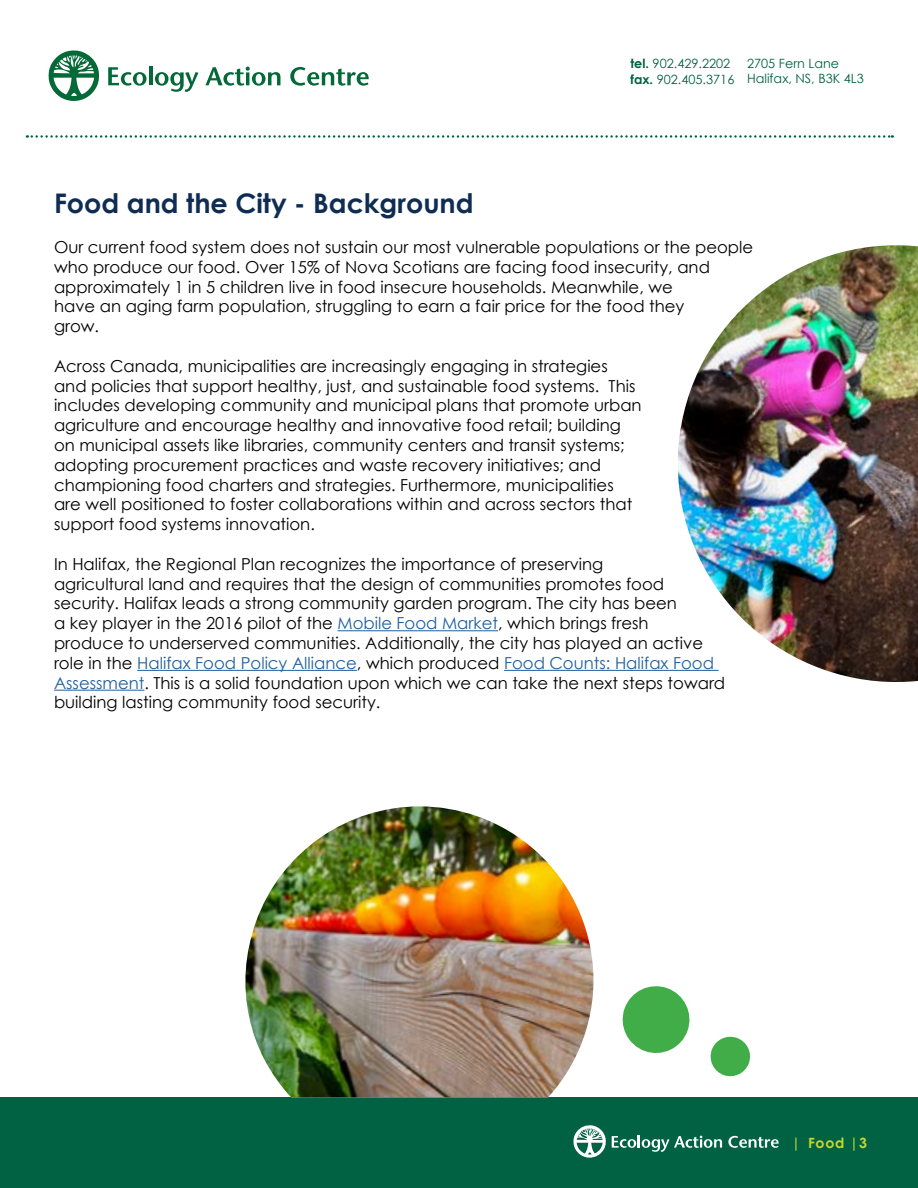
<style>
.page{position:relative;width:918px;height:1188px;background:#fff}
.page>*{position:absolute;margin:0;border:0;box-sizing:border-box;transform-origin:0 0}
.t1{font:700 27px "Century Gothic";color:#0f2d52}
.t2{font:16.5px/19.8px "Century Gothic";color:#000}
.t3{font:700 14.1px "Century Gothic";color:#c4d82e}
.t4{font:12.75px/16.2px "Century Gothic";color:#006141}
.s1{font-weight:700}
.s2{color:#215e9e}
</style>
<div class="page">
<div style="left:0;top:1097px;width:918px;height:91px;background:#006242"></div>
<svg style="left:612px;top:1135px;width:110px;height:17px"></svg>
<svg style="left:728px;top:1136px;width:51px;height:12px"></svg>
<svg style="left:573px;top:1125px;width:33px;height:33px"></svg>
<hr style="left:338px;top:630px;width:160px;height:1px;background:#215e9e">
<hr style="left:137px;top:670px;width:220px;height:1px;background:#215e9e">
<hr style="left:504px;top:670px;width:215px;height:1px;background:#215e9e">
<hr style="left:54px;top:690px;width:90px;height:1px;background:#215e9e">
<svg style="left:27px;top:135px;width:866px;height:3px"></svg>
<svg style="left:108px;top:67px;width:38px;height:19px"></svg>
<hr style="left:149px;top:66px;width:3px;height:19px;background:#026937">
<svg style="left:155px;top:72px;width:43px;height:20px"></svg>
<svg style="left:205px;top:67px;width:75px;height:19px"></svg>
<svg style="left:290px;top:67px;width:79px;height:19px"></svg>
<svg style="left:49px;top:50px;width:50px;height:51px"></svg>
<svg style="left:622px;top:986px;width:68px;height:67px"></svg>
<img style="left:642px;top:245px;width:276px;height:437px">
<svg style="left:710px;top:1036px;width:40px;height:41px"></svg>
<img style="left:245px;top:806px;width:349px;height:291px">
<p class="t4" style="left:630px;top:55px;width:105px"><span class="s1">tel.</span> 902.429.2202 <span class="s1">fax.</span> 902.405.3716</p>
<p class="t4" style="left:747px;top:55px;width:118px;line-height:15.3px">2705 Fern Lane<br>Halifax, NS, B3K 4L3</p>
<h1 class="t1" style="left:54px;top:183px;width:421px">Food and the City - Background</h1>
<p class="t2" style="left:54px;top:237px;width:701px">Our current food system does not sustain our most vulnerable populations or the people who produce our food. Over 15% of Nova Scotians are facing food insecurity, and approximately 1 in 5 children live in food insecure households. Meanwhile, we<br>have an aging farm population, struggling to earn a fair price for the food they<br>grow.</p>
<p class="t2" style="left:54px;top:356px;width:589px">Across Canada, municipalities are increasingly engaging in strategies and policies that support healthy, just, and sustainable food systems. This includes developing community and municipal plans that promote urban agriculture and encourage healthy and innovative food retail; building on municipal assets like libraries, community centers and transit systems; adopting procurement practices and waste recovery initiatives; and championing food charters and strategies. Furthermore, municipalities are well positioned to foster collaborations within and across sectors that support food systems innovation.</p>
<p class="t2" style="left:54px;top:554px;width:673px">In Halifax, the Regional Plan recognizes the importance of preserving<br>agricultural land and requires that the design of communities promotes food security. Halifax leads a strong community garden program. The city has been<br>a key player in the 2016 pilot of the <span class="s2">Mobile Food Market</span>, which brings fresh<br>produce to underserved communities. Additionally, the city has played an active role in the <span class="s2">Halifax Food Policy Alliance</span>, which produced <span class="s2">Food Counts: Halifax Food Assessment</span>. This is a solid foundation upon which we can take the next steps toward building lasting community food security.</p>
<p class="t3" style="left:792px;top:1132px;width:77px">| Food |3</p>
</div>
